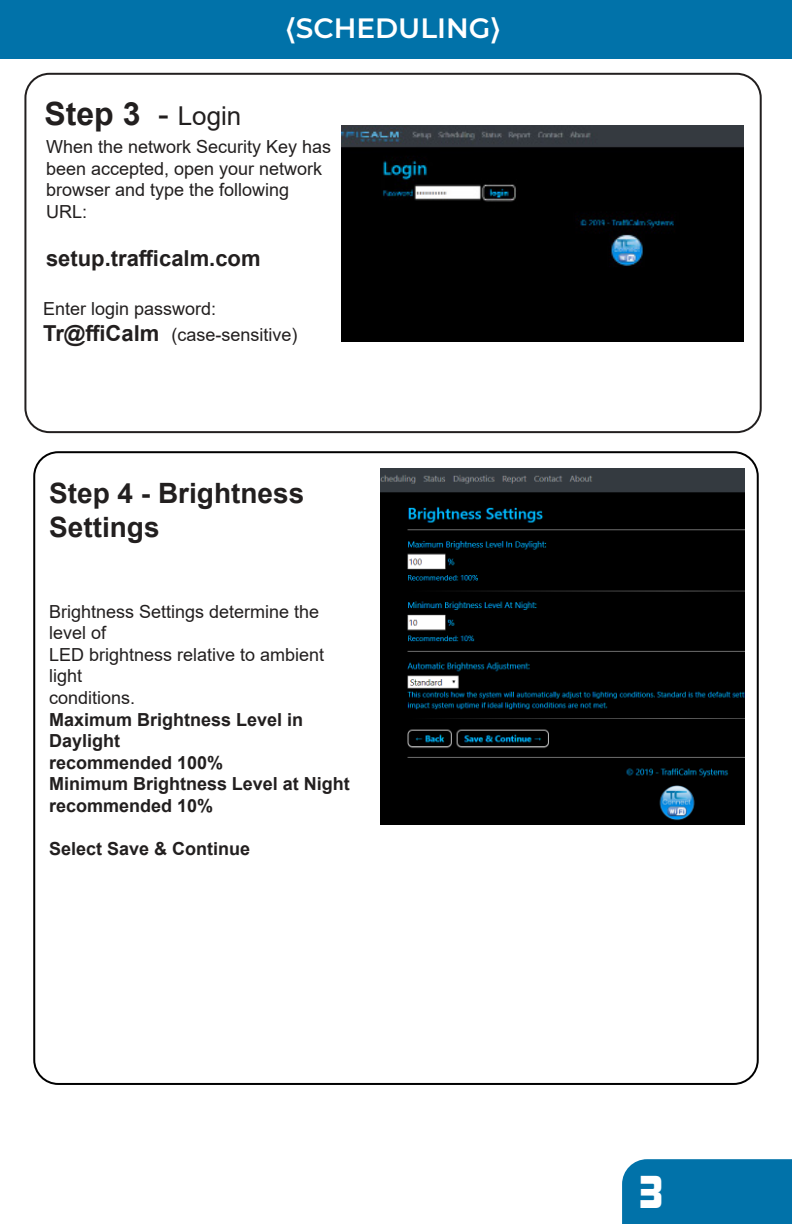
<style>
.page{position:relative;width:792px;height:1224px;background:#fff}
.page>*{position:absolute;margin:0;border:0;box-sizing:border-box;transform-origin:0 0}
.t1{font:42px "Kimberley Bl";color:#fff}
.t2{font:700 32px "Arial";color:#221f1f}
.t3{font:700 28px/33.6px "Arial";color:#221f1f}
.t4{font:600 28px "Montserrat";color:#fff}
.t5{font:700 22px "Arial";color:#221f1f}
.t6{font:18px/21.6px "Arial";color:#221f1f}
.t7{font:700 18px/21.6px "Arial";color:#221f1f}
.s1{font-weight:400}
.s2{font-weight:400;font-size:26px}
.s3{font-weight:700;font-size:22px}
</style>
<div class="page">
<div style="left:622px;top:1159px;width:170px;height:65px;background:#0172a9"></div>
<div style="left:0;top:0;width:792px;height:58px;background:#0172a9"></div>
<div style="left:24px;top:73px;width:738px;height:360px;border:2px solid #221f1f;border-radius:24px"></div>
<img style="left:342px;top:125px;width:401px;height:217px">
<div style="left:20px;top:438px;width:752px;height:660px;background:#fff;opacity:.75"></div>
<h2 class="t2" style="left:44px;top:101px;width:198px">Step 3 <span class="s1">-</span> <span class="s2">Login</span></h2>
<h3 class="t4" style="left:286px;top:16px;width:215px">⟨SCHEDULING⟩</h3>
<p class="t6" style="left:46px;top:137px;width:287px">When the network Security Key has been accepted, open your network browser and type the following<br>URL:</p>
<p class="t5" style="left:46px;top:243px;width:216px">setup.trafficalm.com</p>
<p class="t6" style="left:43px;top:297px;width:256px;line-height:26.4px">Enter login password:<br><span class="s3">Tr@ffiCalm</span> (case-sensitive)</p>
<h3 class="t3" style="left:49px;top:477px;width:257px">Step 4 - Brightness<br>Settings</h3>
<p class="t6" style="left:49px;top:602px;width:277px">Brightness Settings determine the level of<br>LED brightness relative to ambient light<br>conditions.</p>
<p class="t7" style="left:49px;top:709px;width:302px">Maximum Brightness Level in<br>Daylight<br>recommended 100%<br>Minimum Brightness Level at Night recommended 10%</p>
<p class="t7" style="left:49px;top:838px;width:203px">Select Save &amp; Continue</p>
<h1 class="t1" style="left:639px;top:1173px;width:25px">3</h1>
</div>
